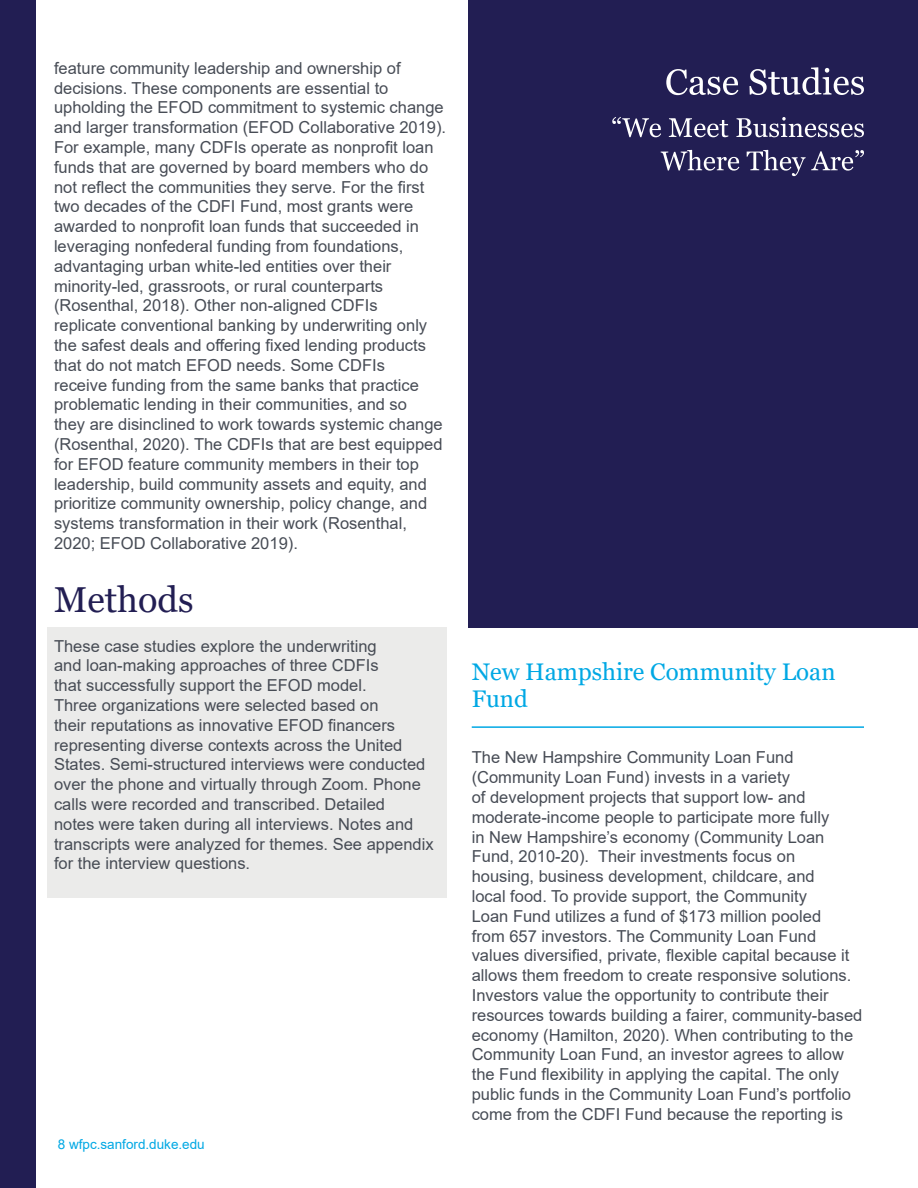
<style>
.page{position:relative;width:918px;height:1188px;background:#fff}
.page>*{position:absolute;margin:0;border:0;box-sizing:border-box;transform-origin:0 0}
.t1{font:36px "Georgia";color:#221e53}
.t2{font:24px/27px "Georgia";color:#00a8e4}
.t3{font:16.5px/19.8px "Arial";color:#474c55}
.t4{font:13.5px "Arial";color:#00a8e4}
</style>
<div class="page">
<div style="left:47px;top:627px;width:399px;height:271px;background:#ebebea"></div>
<div style="left:468px;top:0;width:450px;height:627px;background:#221e53"></div>
<hr style="left:472px;top:726px;width:392px;height:2px;background:#00a8e4">
<svg style="left:666px;top:67px;width:198px;height:28px"></svg>
<svg style="left:612px;top:117px;width:252px;height:20px"></svg>
<svg style="left:661px;top:150px;width:203px;height:26px"></svg>
<div style="left:0;top:0;width:36px;height:1188px;background:#221e53"></div>
<p class="t3" style="left:54px;top:58px;width:394px">feature community leadership and ownership of decisions. These components are essential to upholding the EFOD commitment to systemic change and larger transformation (EFOD Collaborative 2019).<br>For example, many CDFIs operate as nonprofit loan funds that are governed by board members who do not reflect the communities they serve. For the first two decades of the CDFI Fund, most grants were awarded to nonprofit loan funds that succeeded in leveraging nonfederal funding from foundations, advantaging urban white-led entities over their minority-led, grassroots, or rural counterparts (Rosenthal, 2018). Other non-aligned CDFIs<br>replicate conventional banking by underwriting only the safest deals and offering fixed lending products that do not match EFOD needs. Some CDFIs<br>receive funding from the same banks that practice problematic lending in their communities, and so<br>they are disinclined to work towards systemic change (Rosenthal, 2020). The CDFIs that are best equipped for EFOD feature community members in their top leadership, build community assets and equity, and prioritize community ownership, policy change, and systems transformation in their work (Rosenthal, 2020; EFOD Collaborative 2019).</p>
<h1 class="t1" style="left:54px;top:578px;width:141px">Methods</h1>
<p class="t3" style="left:54px;top:636px;width:381px">These case studies explore the underwriting<br>and loan-making approaches of three CDFIs<br>that successfully support the EFOD model.<br>Three organizations were selected based on<br>their reputations as innovative EFOD financers representing diverse contexts across the United States. Semi-structured interviews were conducted over the phone and virtually through Zoom. Phone calls were recorded and transcribed. Detailed<br>notes were taken during all interviews. Notes and transcripts were analyzed for themes. See appendix for the interview questions.</p>
<p class="t4" style="left:58px;top:1135px;width:149px">8 wfpc.sanford.duke.edu</p>
<h2 class="t2" style="left:472px;top:659px;width:365px">New Hampshire Community Loan<br>Fund</h2>
<p class="t3" style="left:472px;top:748px;width:392px">The New Hampshire Community Loan Fund (Community Loan Fund) invests in a variety<br>of development projects that support low- and moderate-income people to participate more fully<br>in New Hampshire’s economy (Community Loan Fund, 2010-20). Their investments focus on<br>housing, business development, childcare, and<br>local food. To provide support, the Community<br>Loan Fund utilizes a fund of $173 million pooled<br>from 657 investors. The Community Loan Fund values diversified, private, flexible capital because it allows them freedom to create responsive solutions.<br>Investors value the opportunity to contribute their resources towards building a fairer, community-based economy (Hamilton, 2020). When contributing to the Community Loan Fund, an investor agrees to allow the Fund flexibility in applying the capital. The only public funds in the Community Loan Fund’s portfolio come from the CDFI Fund because the reporting is</p>
</div>
